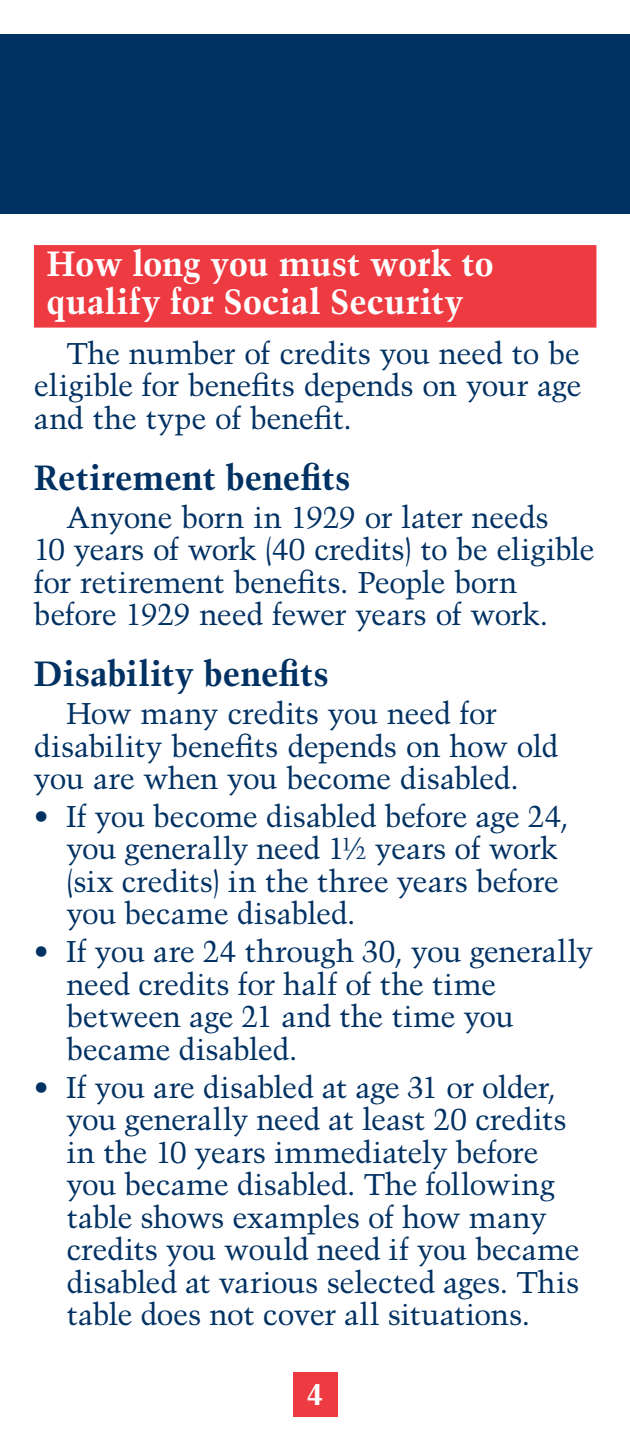
<style>
.page{position:relative;width:630px;height:1440px;background:#fff}
.page>*{position:absolute;margin:0;border:0;box-sizing:border-box;transform-origin:0 0}
.Header1_2lines{font:700 35px/37.5px "Trump Mediaeval";letter-spacing:-.01em;color:#fff}
.Header2{font:700 35px "Trump Mediaeval";color:#003163}
.paragraph{font:30px/32.5px "Trump Mediaeval";letter-spacing:-.015em;color:#003163}
.t1{font:700 30px "Trump Mediaeval";color:#fff}
</style>
<div class="page">
<div style="left:0;top:34px;width:630px;height:180px;background:#003163"></div>
<div style="left:34px;top:245px;width:562px;height:83px;background:#ee3a41"></div>
<div style="left:293px;top:1372px;width:45px;height:46px;background:#ee3a41"></div>
<h1 class="Header1_2lines" style="left:47px;top:244px;width:449px">How long you must work to qualify for Social Security</h1>
<p class="paragraph" style="left:34px;top:337px;width:549px;text-align:justify;text-indent:32px">The number of credits you need to be eligible for benefits depends on your age and the type of benefit.</p>
<h2 class="Header2" style="left:34px;top:456px;width:318px">Retirement benefits</h2>
<p class="paragraph" style="left:34px;top:501px;width:562px;text-indent:32px">Anyone born in 1929 or later needs<br>10 years of work (40 credits) to be eligible for retirement benefits. People born before 1929 need fewer years of work.</p>
<h2 class="Header2" style="left:34px;top:652px;width:296px">Disability benefits</h2>
<p class="paragraph" style="left:34px;top:697px;width:526px;text-indent:32px">How many credits you need for disability benefits depends on how old you are when you become disabled.</p>
<p class="paragraph" style="left:66px;top:800px;width:504px;text-indent:-32px">• If you become disabled before age 24, you generally need 1½ years of work (six credits) in the three years before you became disabled.</p>
<p class="paragraph" style="left:66px;top:935px;width:528px;text-indent:-32px">• If you are 24 through 30, you generally need credits for half of the time between age 21 and the time you became disabled.</p>
<p class="paragraph" style="left:66px;top:1071px;width:515px;text-indent:-32px">• If you are disabled at age 31 or older, you generally need at least 20 credits in the 10 years immediately before you became disabled. The following table shows examples of how many credits you would need if you became disabled at various selected ages. This table does not cover all situations.</p>
<p class="t1" style="left:307px;top:1376px;width:18px">4</p>
</div>
